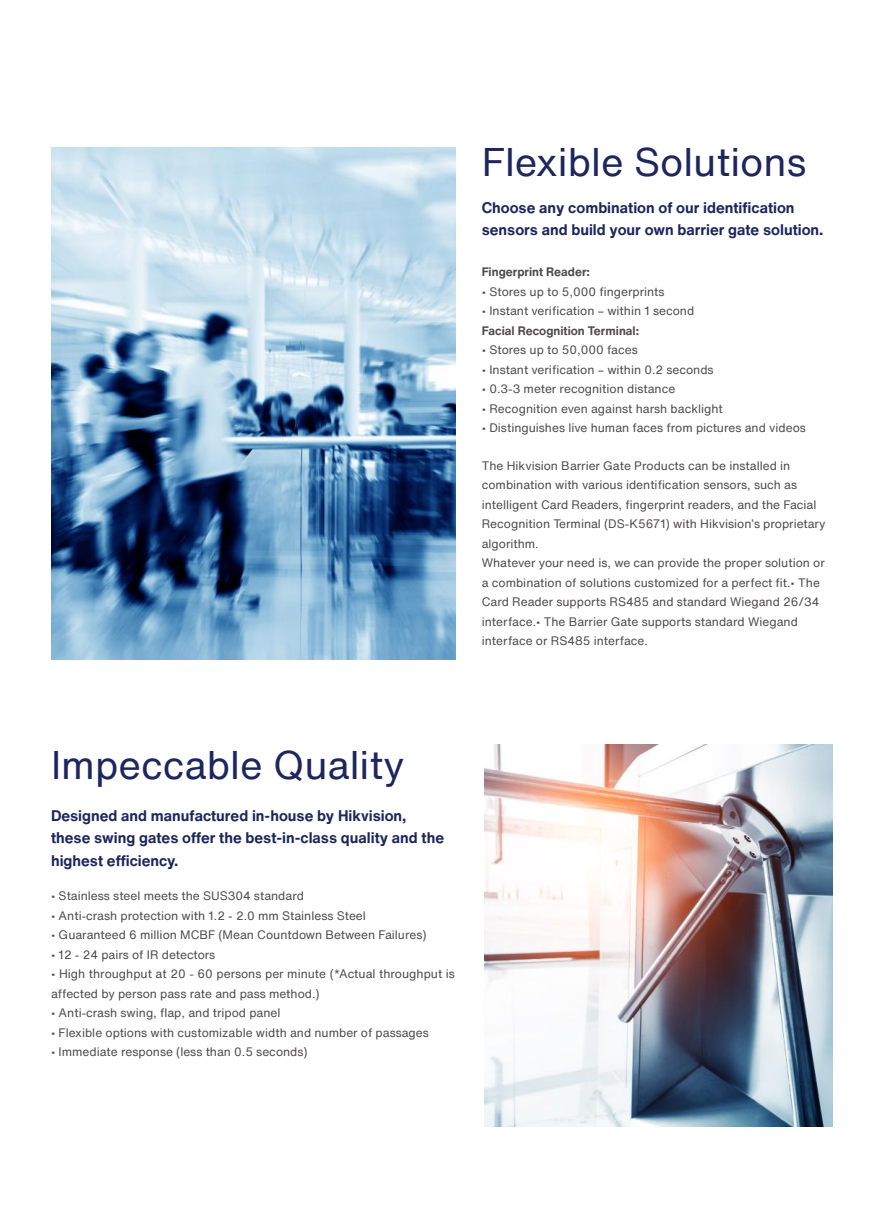
<style>
.page{position:relative;width:893px;height:1212px;background:#fff}
.page>*{position:absolute;margin:0;border:0;box-sizing:border-box;transform-origin:0 0}
.t1{font:39px "Helvetica Now Text";color:#1d265d}
.t2{font:700 15px/22.5px "Helvetica Now Text";color:#1d265d}
.t3{font:12px/19.5px "Helvetica Now Text";color:#4e4b4c}
.t4{font:700 12px "Helvetica Now Text";color:#4e4b4c}
</style>
<div class="page">
<img style="left:51px;top:147px;width:404px;height:512px">
<img style="left:485px;top:744px;width:347px;height:383px">
<h1 class="t1" style="left:482px;top:133px;width:326px">Flexible Solutions</h1>
<p class="t2" style="left:482px;top:196px;width:343px">Choose any combination of our identification sensors and build your own barrier gate solution.</p>
<p class="t4" style="left:482px;top:263px;width:110px">Fingerprint Reader:</p>
<p class="t3" style="left:482px;top:281px;width:184px">• Stores up to 5,000 fingerprints</p>
<p class="t3" style="left:482px;top:301px;width:214px">• Instant verification – within 1 second</p>
<p class="t4" style="left:482px;top:321px;width:159px">Facial Recognition Terminal:</p>
<p class="t3" style="left:482px;top:340px;width:157px">• Stores up to 50,000 faces</p>
<p class="t3" style="left:482px;top:359px;width:233px">• Instant verification – within 0.2 seconds</p>
<p class="t3" style="left:482px;top:379px;width:195px">• 0.3-3 meter recognition distance</p>
<p class="t3" style="left:482px;top:398px;width:243px">• Recognition even against harsh backlight</p>
<p class="t3" style="left:482px;top:418px;width:326px">• Distinguishes live human faces from pictures and videos</p>
<p class="t3" style="left:482px;top:455px;width:345px">The Hikvision Barrier Gate Products can be installed in combination with various identification sensors, such as intelligent Card Readers, fingerprint readers, and the Facial Recognition Terminal (DS-K5671) with Hikvision’s proprietary algorithm.<br>Whatever your need is, we can provide the proper solution or a combination of solutions customized for a perfect fit.• The Card Reader supports RS485 and standard Wiegand 26/34 interface.• The Barrier Gate supports standard Wiegand interface or RS485 interface.</p>
<h1 class="t1" style="left:51px;top:735px;width:355px">Impeccable Quality</h1>
<p class="t2" style="left:51px;top:804px;width:395px">Designed and manufactured in-house by Hikvision, these swing gates offer the best-in-class quality and the highest efficiency.</p>
<p class="t3" style="left:51px;top:886px;width:254px">• Stainless steel meets the SUS304 standard</p>
<p class="t3" style="left:51px;top:905px;width:316px">• Anti-crash protection with 1.2 - 2.0 mm Stainless Steel</p>
<p class="t3" style="left:51px;top:925px;width:377px">• Guaranteed 6 million MCBF (Mean Countdown Between Failures)</p>
<p class="t3" style="left:51px;top:944px;width:166px">• 12 - 24 pairs of IR detectors</p>
<p class="t3" style="left:51px;top:964px;width:405px">• High throughput at 20 - 60 persons per minute (*Actual throughput is affected by person pass rate and pass method.)</p>
<p class="t3" style="left:51px;top:1003px;width:231px">• Anti-crash swing, flap, and tripod panel</p>
<p class="t3" style="left:51px;top:1022px;width:379px">• Flexible options with customizable width and number of passages</p>
<p class="t3" style="left:51px;top:1042px;width:258px">• Immediate response (less than 0.5 seconds)</p>
</div>
